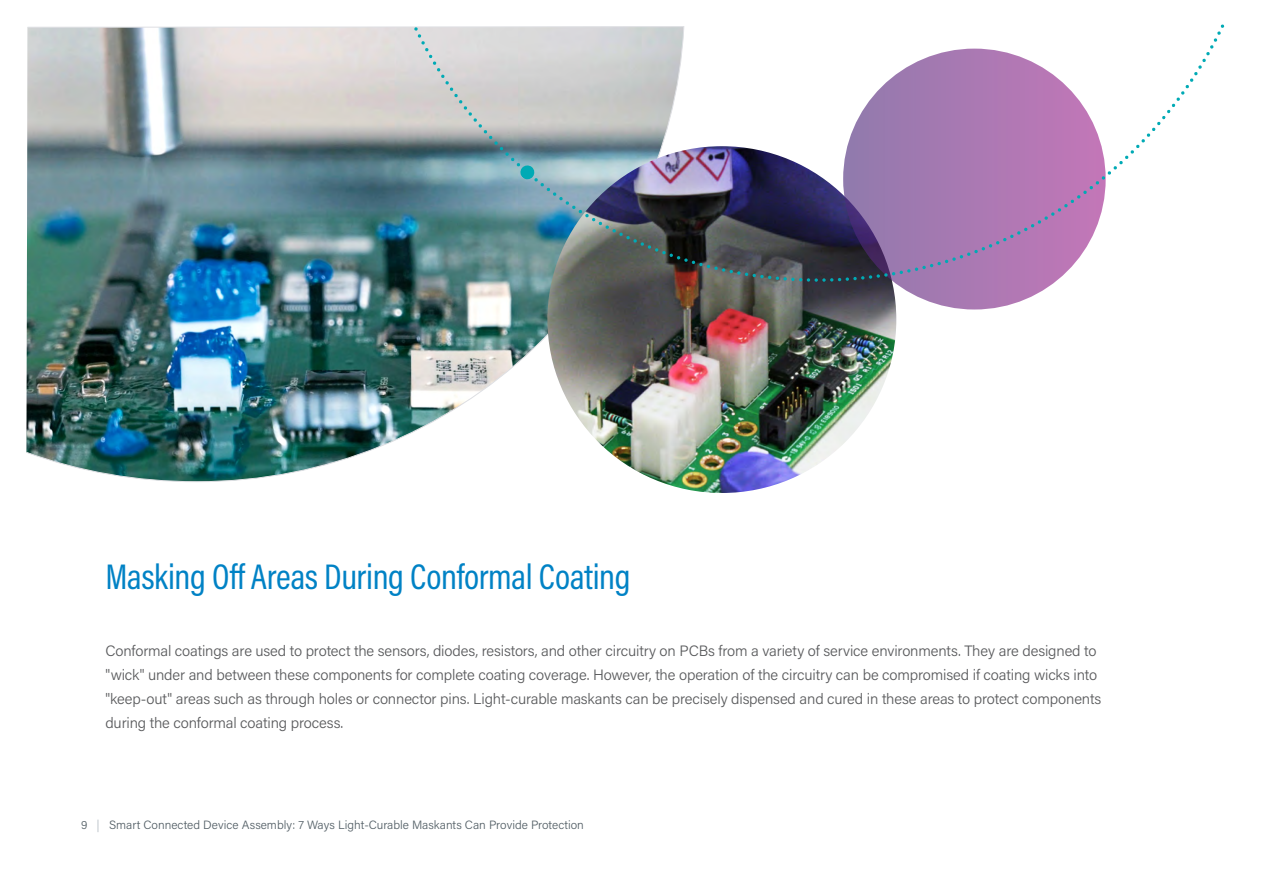
<style>
.page{position:relative;width:1263px;height:893px;background:#fff}
.page>*{position:absolute;margin:0;border:0;box-sizing:border-box;transform-origin:0 0}
.t1{font:36px "Acumin Pro Cond";letter-spacing:-.01em;color:#0082c5}
.t2{font:300 15px/24px "Acumin Pro";letter-spacing:-.01em;color:#58595b}
.t3{font:300 12px "Acumin Pro";color:#525e65}
.s1{color:#b1bac0}
</style>
<div class="page">
<img style="left:26px;top:26px;width:521px;height:456px">
<img style="left:547px;top:282px;width:349px;height:211px">
<svg style="left:843px;top:49px;width:263px;height:261px;background:#ac7cb4"></svg>
<img style="left:414px;top:24px;width:810px;height:258px">
<p class="t1" style="left:105px;top:554px;width:527px">Masking Off Areas During Conformal Coating</p>
<p class="t2" style="left:105px;top:639px;width:997px">Conformal coatings are used to protect the sensors, diodes, resistors, and other circuitry on PCBs from a variety of service environments. They are designed to "wick" under and between these components for complete coating coverage. However, the operation of the circuitry can be compromised if coating wicks into "keep-out" areas such as through holes or connector pins. Light-curable maskants can be precisely dispensed and cured in these areas to protect components during the conformal coating process.</p>
<p class="t3" style="left:81px;top:816px;width:504px">9 <span class="s1">|</span> Smart Connected Device Assembly: 7 Ways Light-Curable Maskants Can Provide Protection</p>
</div>
